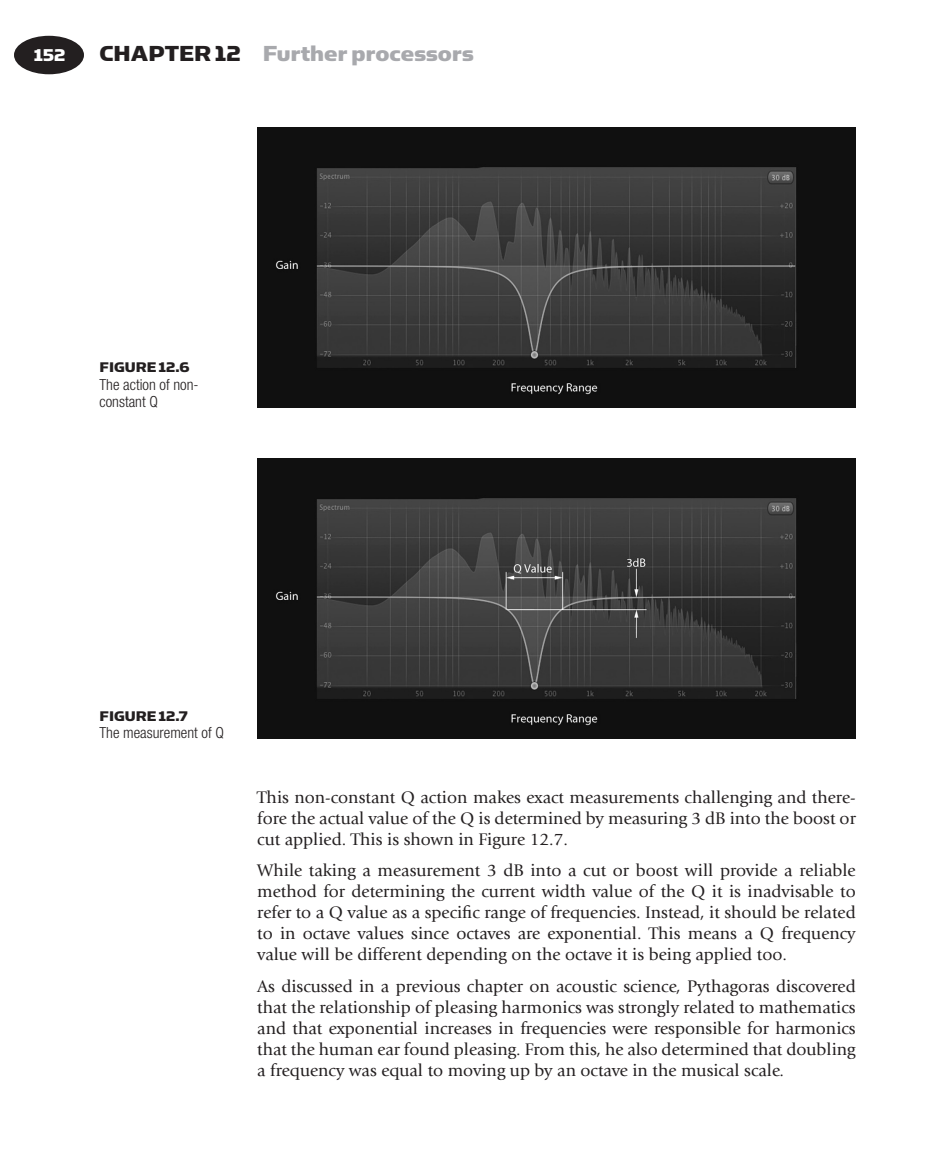
<style>
.page{position:relative;width:945px;height:1166px;background:#fff}
.page>*{position:absolute;margin:0;border:0;box-sizing:border-box;transform-origin:0 0}
.t1{font:24.5px "Simian Text Chimpanzee";color:#a8a9ad}
.t2{font:24.5px "Simian Display Chimpanzee";color:#231f20}
.t3{font:19.25px "Simian Text Chimpanzee";color:#fff}
.t4{font:17.5px/21px "Giovanni";color:#231f20;text-align:justify}
.t5{font:15.75px "Simian Text Chimpanzee";color:#231f20}
.t6{font:300 condensed 15.4px/17.5px "Helvetica Neue";color:#231f20}
.s1{font-family:"Simian Display Chimpanzee";color:#231f20}
</style>
<div class="page">
<div style="left:14px;top:36px;width:70px;height:38px;background:#231f20;border-radius:50%"></div>
<img style="left:257px;top:128px;width:599px;height:279px">
<img style="left:257px;top:459px;width:599px;height:279px">
<p class="t3" style="left:34px;top:43px;width:33px">152</p>
<h1 class="t2" style="left:100px;top:40px;width:32px">CHAPTER</h1>
<h1 class="t1" style="left:215px;top:39px;width:260px"><span class="s1">12</span> Further processors</h1>
<p class="t5" style="left:100px;top:358px;width:91px">FIGURE 12.6</p>
<p class="t6" style="left:100px;top:375px;width:101px">The action of non&shy;constant Q</p>
<p class="t5" style="left:100px;top:706px;width:90px">FIGURE 12.7</p>
<p class="t6" style="left:100px;top:724px;width:126px">The measurement of Q</p>
<p class="t4" style="left:257px;top:786px;width:600px">This non-constant Q action makes exact measurements challenging and there&shy;fore the actual value of the Q is determined by measuring 3 dB into the boost or cut applied. This is shown in Figure 12.7.</p>
<p class="t4" style="left:257px;top:860px;width:600px">While taking a measurement 3 dB into a cut or boost will provide a reliable method for determining the current width value of the Q it is inadvisable to refer to a Q value as a specific range of frequencies. Instead, it should be related to in octave values since octaves are exponential. This means a Q frequency value will be different depending on the octave it is being applied too.</p>
<p class="t4" style="left:257px;top:975px;width:600px">As discussed in a previous chapter on acoustic science, Pythagoras discovered that the relationship of pleasing harmonics was strongly related to mathematics and that exponential increases in frequencies were responsible for harmonics that the human ear found pleasing. From this, he also determined that doubling a frequency was equal to moving up by an octave in the musical scale.</p>
</div>
